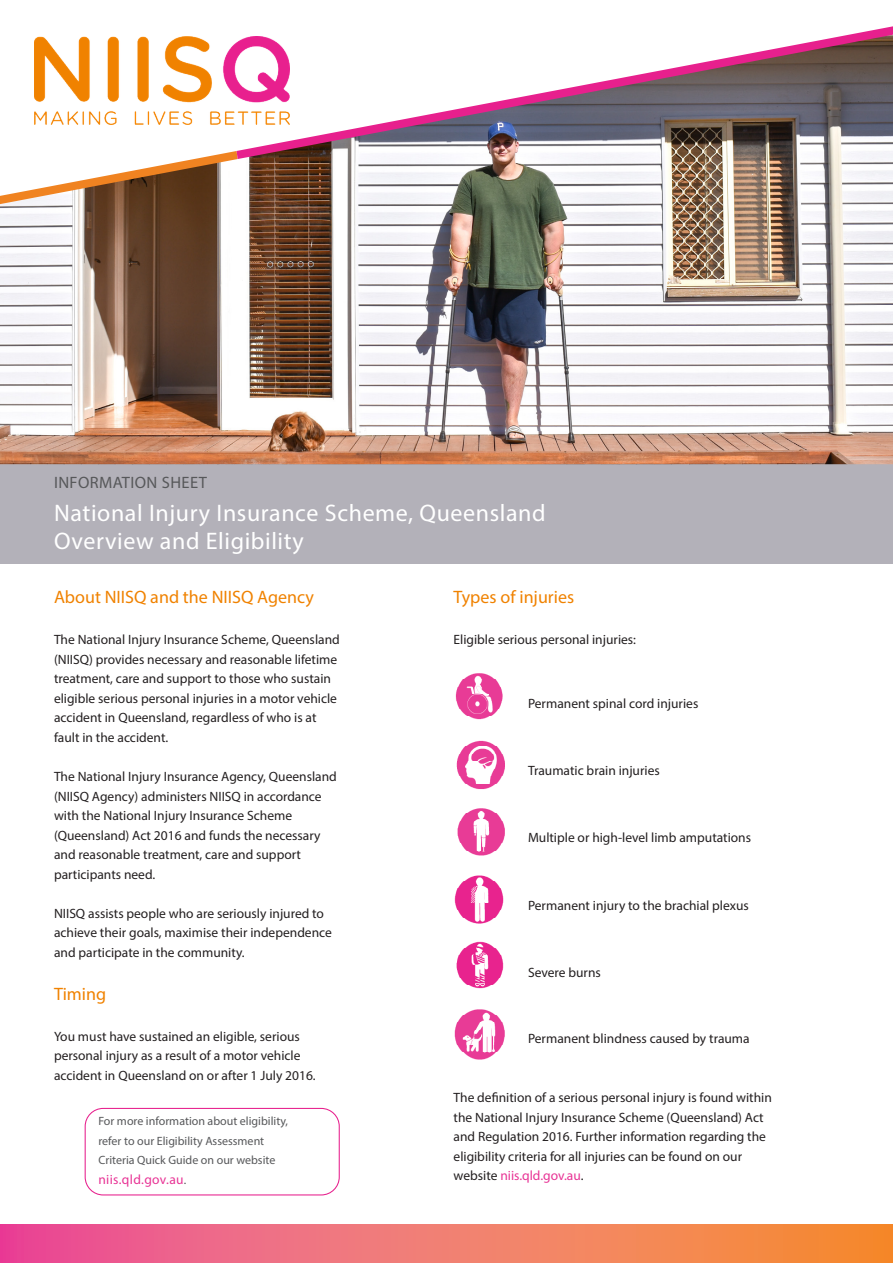
<style>
.page{position:relative;width:893px;height:1263px;background:#fff}
.page>*{position:absolute;margin:0;border:0;box-sizing:border-box;transform-origin:0 0}
.t1{font:24px "Myriad Pro";letter-spacing:.025em;color:#fff}
.TITLES_-_Info_sheets{font:18px "Myriad Pro";color:#f08200}
.t2{font:16.5px "Myriad Pro";letter-spacing:.025em;color:#57585a}
.Paragraph_-_body_tex{font:13.5px/19.5px "Myriad Pro";color:#231f20}
.Sub-header_-_info_sh{font:13.5px "Myriad Pro";color:#231f20}
.Paragraph_-_body_tex-2{font:13.5px "Myriad Pro";letter-spacing:.025em;color:#e83395}
.Paragraph_-_body_tex-3{font:12px/19.5px "Myriad Pro";color:#57585a}
.s1{font-size:12px;color:#57585a}
.s2{color:#e83395}
</style>
<div class="page">
<div style="left:0;top:463px;width:893px;height:100px;background:#b3b1b9"></div>
<img style="left:455px;top:673px;width:48px;height:47px">
<img style="left:456px;top:740px;width:49px;height:50px">
<img style="left:457px;top:808px;width:48px;height:48px">
<img style="left:454px;top:875px;width:50px;height:49px">
<img style="left:456px;top:941px;width:48px;height:48px">
<img style="left:454px;top:1009px;width:51px;height:50px">
<svg style="left:0;top:1224px;width:893px;height:39px;background:#f0766c"></svg>
<div style="left:85px;top:1108px;width:255px;height:87px;border:1px solid #e7208d;border-radius:18px"></div>
<img style="left:0;top:35px;width:893px;height:429px">
<img style="left:34px;top:36px;width:255px;height:89px">
<p class="t2" style="left:54px;top:473px;width:155px">INFORMATION SHEET</p>
<p class="t1" style="left:54px;top:498px;width:493px">National Injury Insurance Scheme, Queensland</p>
<p class="t1" style="left:54px;top:527px;width:251px">Overview and Eligibility</p>
<p class="TITLES_-_Info_sheets" style="left:54px;top:586px;width:262px">About NIISQ and the NIISQ Agency</p>
<p class="Paragraph_-_body_tex" style="left:54px;top:630px;width:287px">The National Injury Insurance Scheme, Queensland (NIISQ) provides necessary and reasonable lifetime treatment, care and support to those who sustain eligible serious personal injuries in a motor vehicle accident in Queensland, regardless of who is at fault in the accident.</p>
<p class="Paragraph_-_body_tex" style="left:54px;top:766px;width:284px">The National Injury Insurance Agency, Queensland (NIISQ Agency) administers NIISQ in accordance with the National Injury Insurance Scheme (Queensland) Act 2016 and funds the necessary and reasonable treatment, care and support participants need.</p>
<p class="Paragraph_-_body_tex" style="left:54px;top:903px;width:279px">NIISQ assists people who are seriously injured to achieve their goals, maximise their independence and participate in the community.</p>
<p class="TITLES_-_Info_sheets" style="left:54px;top:982px;width:54px">Timing</p>
<p class="Paragraph_-_body_tex" style="left:54px;top:1026px;width:263px">You must have sustained an eligible, serious personal injury as a result of a motor vehicle accident in Queensland on or after 1 July 2016.</p>
<p class="Paragraph_-_body_tex-3" style="left:98px;top:1111px;width:191px">For more information about eligibility, refer to our Eligibility Assessment<br>Criteria Quick Guide on our website</p>
<p class="Paragraph_-_body_tex-2" style="left:98px;top:1171px;width:89px">niis.qld.gov.au<span class="s1">.</span></p>
<p class="TITLES_-_Info_sheets" style="left:454px;top:586px;width:122px">Types of injuries</p>
<p class="Sub-header_-_info_sh" style="left:454px;top:632px;width:184px">Eligible serious personal injuries:</p>
<p class="Paragraph_-_body_tex" style="left:528px;top:693px;width:172px">Permanent spinal cord injuries</p>
<p class="Paragraph_-_body_tex" style="left:528px;top:761px;width:133px">Traumatic brain injuries</p>
<p class="Paragraph_-_body_tex" style="left:528px;top:828px;width:225px">Multiple or high-level limb amputations</p>
<p class="Paragraph_-_body_tex" style="left:528px;top:895px;width:222px">Permanent injury to the brachial plexus</p>
<p class="Paragraph_-_body_tex" style="left:528px;top:962px;width:74px">Severe burns</p>
<p class="Paragraph_-_body_tex" style="left:528px;top:1029px;width:223px">Permanent blindness caused by trauma</p>
<p class="Paragraph_-_body_tex" style="left:454px;top:1088px;width:320px">The definition of a serious personal injury is found within the National Injury Insurance Scheme (Queensland) Act and Regulation 2016. Further information regarding the eligibility criteria for all injuries can be found on our website <span class="s2">niis.qld.gov.au</span>.</p>
</div>
